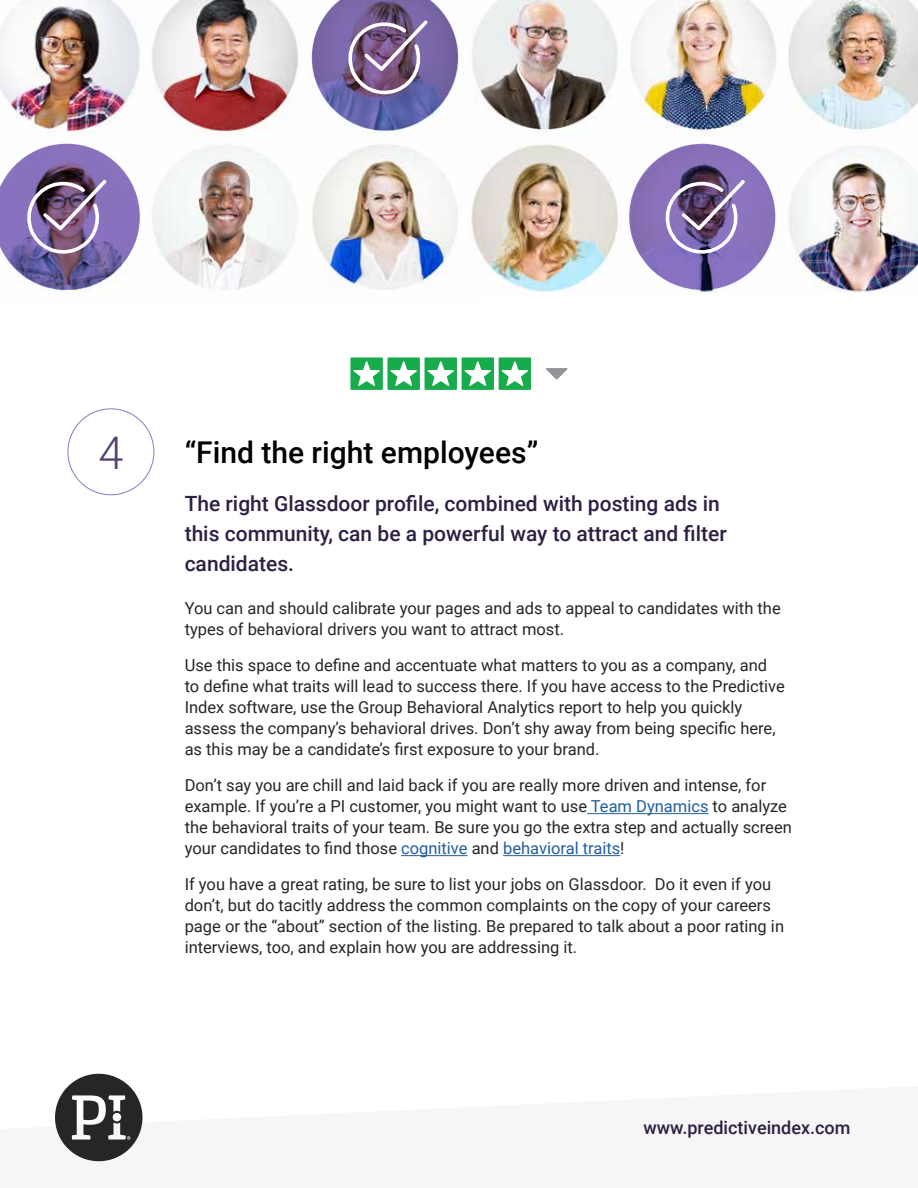
<style>
.page{position:relative;width:918px;height:1188px;background:#fff}
.page>*{position:absolute;margin:0;border:0;box-sizing:border-box;transform-origin:0 0}
.t1{font:300 45px "Roboto";color:#523f6c}
.t2{font:500 30px "Roboto";color:#000}
.t3{font:500 21px/30px "Roboto";color:#2e1f44}
.t4{font:500 18px "Roboto";color:#2e1f44}
.t5{font:16.5px/21px "Roboto";color:#262626}
.s1{color:#215e9e}
</style>
<div class="page">
<img style="left:0;top:0;width:459px;height:292px">
<img style="left:471px;top:0;width:447px;height:293px">
<svg style="left:629px;top:144px;width:146px;height:146px;background:#806bb0"></svg>
<svg style="left:661px;top:180px;width:84px;height:78px;background:#8673a6"></svg>
<svg style="left:0;top:144px;width:140px;height:146px"></svg>
<svg style="left:312px;top:0;width:146px;height:131px"></svg>
<hr style="left:587px;top:813px;width:122px;height:1px;background:#215e9e">
<hr style="left:401px;top:855px;width:67px;height:1px;background:#215e9e">
<hr style="left:503px;top:855px;width:117px;height:1px;background:#215e9e">
<div style="left:350px;top:357px;width:33px;height:33px;background:#16ab4b;border:2px solid #16ab4b"></div>
<svg style="left:353px;top:361px;width:27px;height:25px"></svg>
<div style="left:425px;top:357px;width:32px;height:33px;background:#16ab4b;border:2px solid #16ab4b"></div>
<svg style="left:428px;top:361px;width:26px;height:25px"></svg>
<div style="left:499px;top:357px;width:32px;height:33px;background:#16ab4b;border:2px solid #16ab4b"></div>
<svg style="left:502px;top:361px;width:26px;height:25px"></svg>
<div style="left:387px;top:357px;width:33px;height:33px;background:#16ab4b;border:2px solid #16ab4b"></div>
<svg style="left:391px;top:361px;width:26px;height:25px"></svg>
<div style="left:462px;top:357px;width:32px;height:33px;background:#16ab4b;border:2px solid #16ab4b"></div>
<svg style="left:465px;top:361px;width:26px;height:25px"></svg>
<svg style="left:546px;top:368px;width:22px;height:12px"></svg>
<svg style="left:55px;top:1074px;width:87px;height:87px"></svg>
<h1 class="t1" style="left:98px;top:421px;width:26px">4</h1>
<h2 class="t2" style="left:185px;top:431px;width:355px">“Find the right employees”</h2>
<p class="t3" style="left:185px;top:488px;width:544px">The right Glassdoor profile, combined with posting ads in this community, can be a powerful way to attract and filter candidates.</p>
<p class="t5" style="left:185px;top:597px;width:598px">You can and should calibrate your pages and ads to appeal to candidates with the types of behavioral drivers you want to attract most.</p>
<p class="t5" style="left:185px;top:654px;width:602px">Use this space to define and accentuate what matters to you as a company, and to define what traits will lead to success there. If you have access to the Predictive Index software, use the Group Behavioral Analytics report to help you quickly assess the company’s behavioral drives. Don’t shy away from being specific here, as this may be a candidate’s first exposure to your brand.</p>
<p class="t5" style="left:185px;top:774px;width:609px">Don’t say you are chill and laid back if you are really more driven and intense, for example. If you’re a PI customer, you might want to use <span class="s1">Team Dynamics</span> to analyze the behavioral traits of your team. Be sure you go the extra step and actually screen your candidates to find those <span class="s1">cognitive</span> and <span class="s1">behavioral traits</span>!</p>
<p class="t5" style="left:185px;top:873px;width:601px">If you have a great rating, be sure to list your jobs on Glassdoor. Do it even if you don’t, but do tacitly address the common complaints on the copy of your careers page or the “about” section of the listing. Be prepared to talk about a poor rating in interviews, too, and explain how you are addressing it.</p>
<p class="t4" style="left:643px;top:1115px;width:209px">www.predictiveindex.com</p>
</div>
